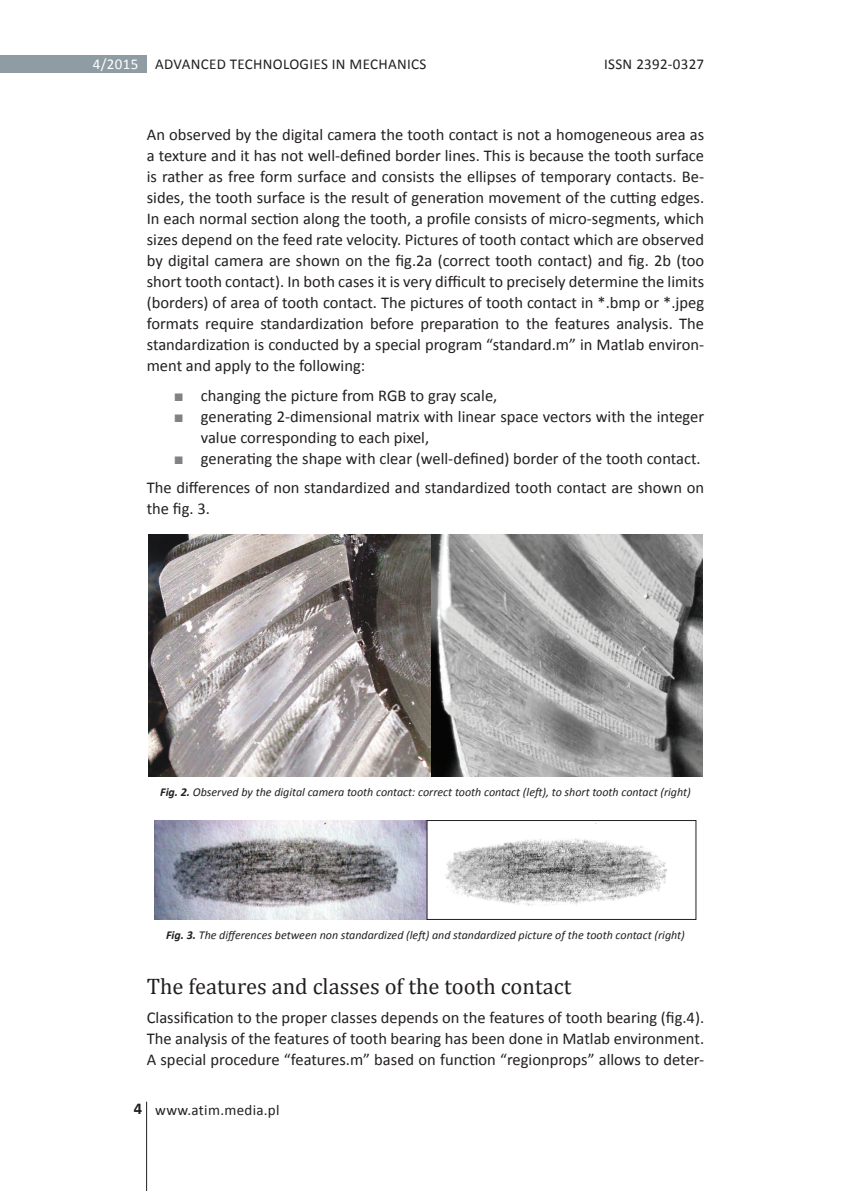
<style>
.page{position:relative;width:851px;height:1191px;background:#fff}
.page>*{position:absolute;margin:0;border:0;box-sizing:border-box;transform-origin:0 0}
.t1{font:22.5px "Cambria";color:#231f20}
.t2{font:16.5px/21px "Calibri";color:#231f20;text-align:justify}
.t3{font:15px "Calibri";letter-spacing:.02em;color:#231f20}
.t4{font:italic 12px "Calibri";color:#231f20}
.s1{color:#fff}
.s2{font-family:"Times New Roman";color:#808285}
.s3{font-weight:700}
.s4{font-weight:700;font-size:16.5px}
</style>
<div class="page">
<div style="left:0;top:55px;width:147px;height:17px;background:#909ca4"></div>
<hr style="left:146px;top:1101px;width:1px;height:90px;background:#231f20">
<img style="left:148px;top:534px;width:554px;height:242px">
<img style="left:155px;top:820px;width:512px;height:99px">
<div style="left:426px;top:820px;width:270px;height:99px;border:1px solid #231f20"></div>
<p class="t3" style="left:93px;top:54px;width:335px"><span class="s1">4/2015</span> ADVANCED TECHNOLOGIES IN MECHANICS</p>
<p class="t3" style="left:604px;top:54px;width:101px">ISSN 2392-0327</p>
<p class="t2" style="left:147px;top:124px;width:559px">An observed by the digital camera the tooth contact is not a homogeneous area as a texture and it has not well-defined border lines. This is because the tooth surface is rather as free form surface and consists the ellipses of temporary contacts. Be&shy;sides, the tooth surface is the result of generation movement of the cutting edges.<br>In each normal section along the tooth, a profile consists of micro-segments, which sizes depend on the feed rate velocity. Pictures of tooth contact which are observed by digital camera are shown on the fig.2a (correct tooth contact) and fig. 2b (too short tooth contact). In both cases it is very difficult to precisely determine the limits (borders) of area of tooth contact. The pictures of tooth contact in *.bmp or *.jpeg formats require standardization before preparation to the features analysis. The standardization is conducted by a special program “standard.m” in Matlab environ&shy;ment and apply to the following:</p>
<p class="t2" style="left:174px;top:385px;width:325px"><span class="s2">■</span> changing the picture from RGB to gray scale,</p>
<p class="t2" style="left:201px;top:406px;width:505px;text-indent:-27px"><span class="s2">■</span> generating 2-dimensional matrix with linear space vectors with the integer value corresponding to each pixel,</p>
<p class="t2" style="left:147px;top:443px;width:558px;line-height:29.5px;text-align:right"><span class="s2">■</span> generating the shape with clear (well-defined) border of the tooth contact.<br>The differences of non standardized and standardized tooth contact are shown on</p>
<p class="t2" style="left:147px;top:498px;width:65px">the fig. 3.</p>
<p class="t4" style="left:160px;top:783px;width:532px"><span class="s3">Fig. 2.</span> Observed by the digital camera tooth contact: correct tooth contact (left), to short tooth contact (right)</p>
<p class="t4" style="left:166px;top:926px;width:520px"><span class="s3">Fig. 3.</span> The differences between non standardized (left) and standardized picture of the tooth contact (right)</p>
<h1 class="t1" style="left:147px;top:972px;width:426px">The features and classes of the tooth contact</h1>
<p class="t2" style="left:147px;top:1007px;width:559px">Classification to the proper classes depends on the features of tooth bearing (fig.4).<br>The analysis of the features of tooth bearing has been done in Matlab environment.<br>A special procedure “features.m” based on function “regionprops” allows to deter-</p>
<p class="t3" style="left:134px;top:1100px;width:147px"><span class="s4">4</span> www.atim.media.pl</p>
</div>
